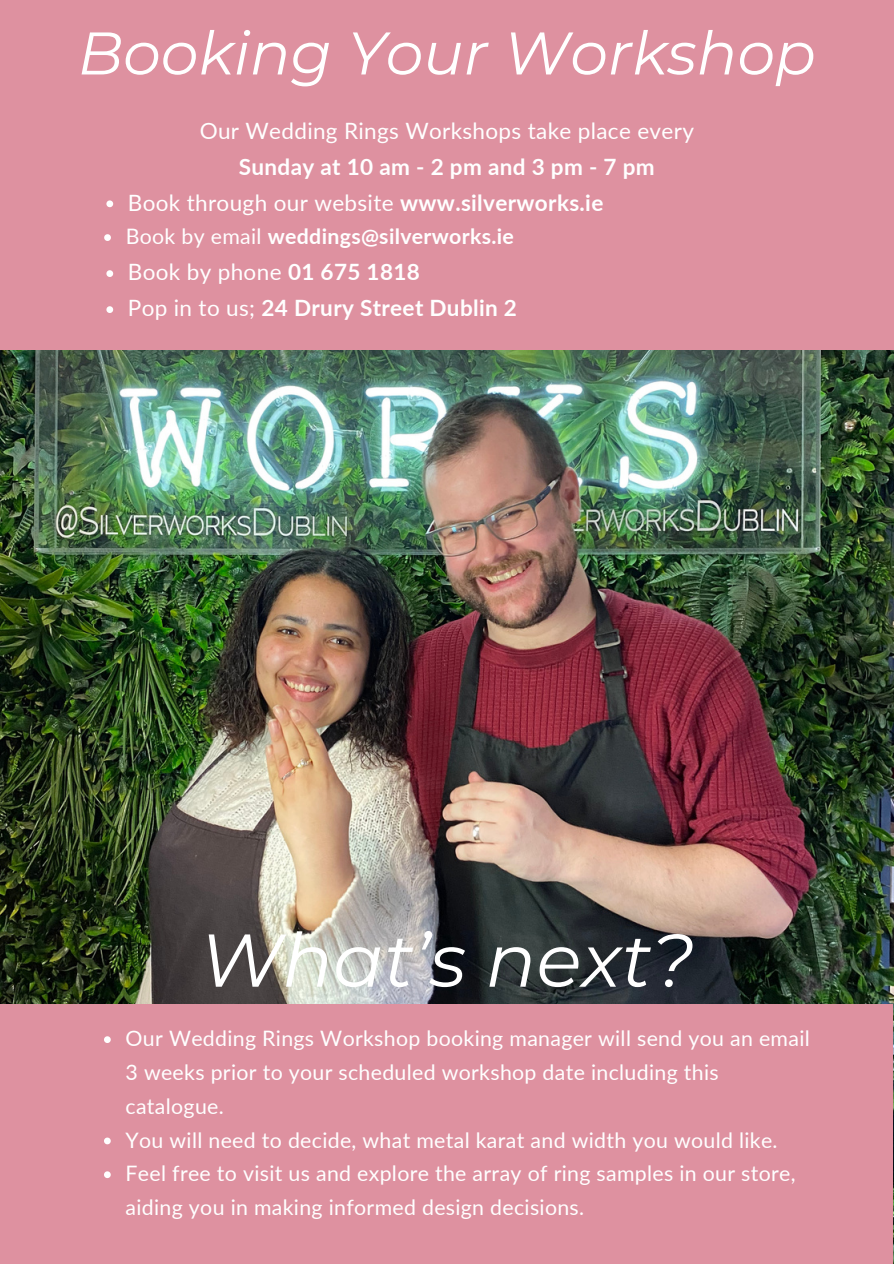
<style>
.page{position:relative;width:894px;height:1264px;background:#fff}
.page>*{position:absolute;margin:0;border:0;box-sizing:border-box;transform-origin:0 0}
.t1{font:italic 74.7px "Montserrat";color:#fff}
.t2{font:italic 60px "Montserrat";color:#fff}
.t3{font:22.5px "Lato";letter-spacing:.015em;color:#fff}
.t4{font:700 22.5px "Lato";letter-spacing:.015em;color:#fff}
.t5{font:21.3px/33.8px "Lato";letter-spacing:.015em;color:#fff}
.t6{font:700 21.3px "Lato";letter-spacing:.015em;color:#fff}
.s1{font-weight:700}
.s2{font-weight:400}
</style>
<div class="page">
<img style="left:0;top:349px;width:893px;height:655px">
<div style="left:0;top:0;width:893px;height:349px;background:#de91a0"></div>
<svg style="left:106px;top:200px;width:7px;height:7px"></svg>
<svg style="left:104px;top:234px;width:7px;height:7px"></svg>
<svg style="left:106px;top:270px;width:7px;height:7px"></svg>
<svg style="left:106px;top:306px;width:7px;height:7px"></svg>
<div style="left:0;top:1004px;width:893px;height:259px;background:#de91a0"></div>
<svg style="left:104px;top:1036px;width:7px;height:7px"></svg>
<svg style="left:104px;top:1137px;width:7px;height:41px"></svg>
<p class="t2" style="left:78px;top:16px;width:739px">Booking Your Workshop</p>
<h2 class="t3" style="left:199px;top:116px;width:495px">Our Wedding Rings Workshops take place every</h2>
<p class="t4" style="left:239px;top:152px;width:417px">Sunday at 10 am - 2 pm and 3 pm - 7 pm</p>
<p class="t3" style="left:128px;top:188px;width:477px">Book through our website <span class="s1">www.silverworks.ie</span></p>
<p class="t6" style="left:126px;top:223px;width:389px"><span class="s2">Book by email</span> weddings@silverworks.ie</p>
<p class="t3" style="left:128px;top:258px;width:293px">Book by phone <span class="s1">01 675 1818</span></p>
<p class="t4" style="left:128px;top:294px;width:390px"><span class="s2">Pop in to us;</span> 24 Drury Street Dublin 2</p>
<p class="t1" style="left:199px;top:914px;width:496px">What’s next?</p>
<p class="t5" style="left:125px;top:1021px;width:685px">Our Wedding Rings Workshop booking manager will send you an email<br>3 weeks prior to your scheduled workshop date including this catalogue.</p>
<h1 class="t5" style="left:125px;top:1122px;width:653px">You will need to decide, what metal karat and width you would like.</h1>
<p class="t5" style="left:125px;top:1156px;width:671px">Feel free to visit us and explore the array of ring samples in our store, aiding you in making informed design decisions.</p>
</div>
